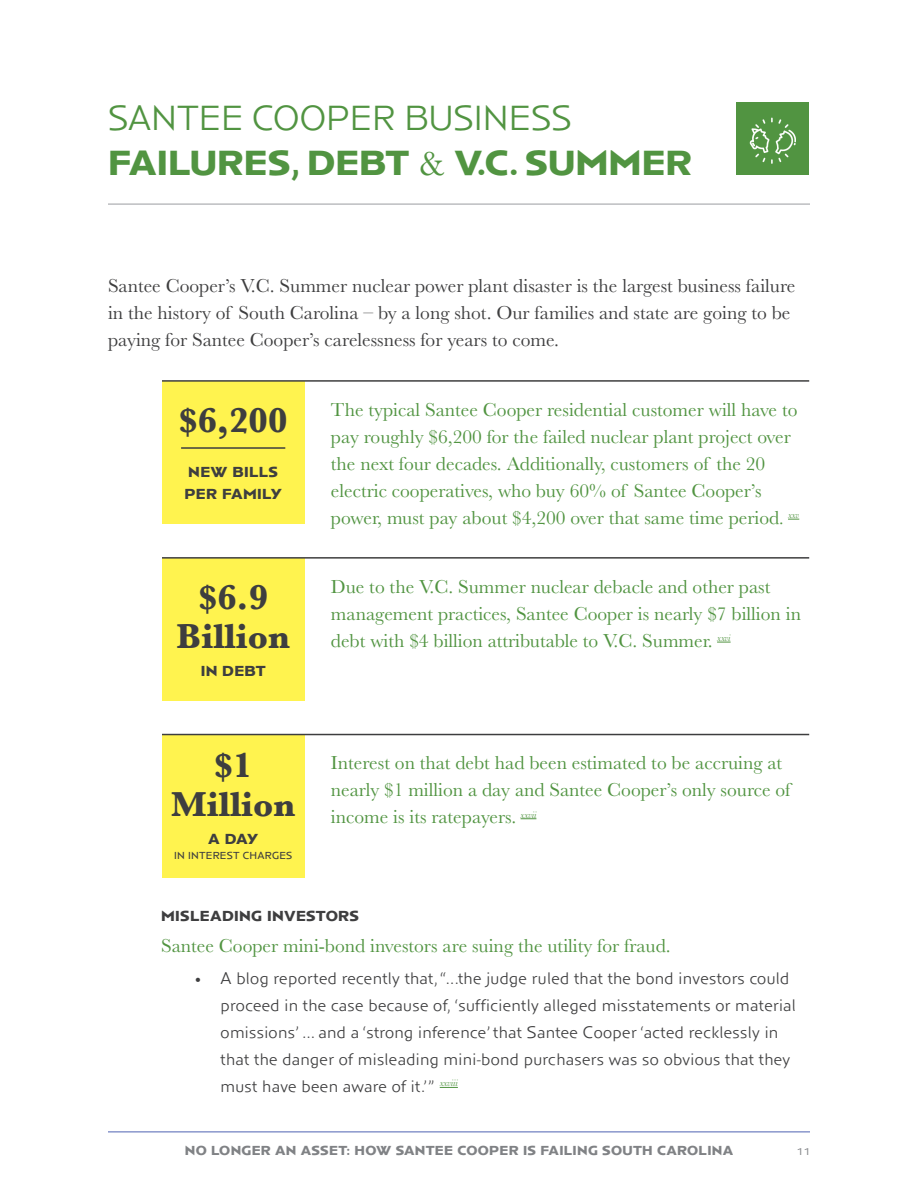
<style>
.page{position:relative;width:918px;height:1188px;background:#fff}
.page>*{position:absolute;margin:0;border:0;box-sizing:border-box;transform-origin:0 0}
.t1{font:700 36px/45px "Anisette Std Petite";color:#519441}
.t2{font:700 36px/39px "Baskerville";color:#3e3e3f;text-align:center}
.t3{font:19.5px/27px "Baskerville";color:#519441}
.t4{font:19.5px/27px "Baskerville";color:#3e3e3f}
.t5{font:300 17.25px/27px "Anisette Std Petite";letter-spacing:.02em;color:#3e3e3f}
.t6{font:700 15px/22.5px "Anisette Std Petite";letter-spacing:.02em;color:#3e3e3f}
.t7{font:700 13.5px "Anisette Std Petite";letter-spacing:.02em;color:#808285}
.t8{font:300 13.5px "Anisette Std Petite";color:#808285}
.t9{font:10.5px "Anisette Std Petite";letter-spacing:.02em;color:#3e3e3f}
.s1{font-weight:300}
.s2{font-family:"Baskerville";font-weight:400}
.s3{font-size:18px}
</style>
<div class="page">
<hr style="left:108px;top:1131px;width:702px;height:2px;background:#8997cc">
<div style="left:736px;top:102px;width:73px;height:73px;background:#519441"></div>
<hr style="left:108px;top:203px;width:702px;height:2px;background:#bcbdc0">
<img style="left:749px;top:117px;width:47px;height:47px">
<div style="left:162px;top:382px;width:142px;height:142px;background:#fff34f"></div>
<hr style="left:181px;top:447px;width:104px;height:2px;background:#3e3e3f">
<hr style="left:162px;top:380px;width:647px;height:2px;background:#3e3e3f">
<div style="left:162px;top:559px;width:142px;height:142px;background:#fff34f"></div>
<svg style="left:717px;top:642px;width:14px;height:1px"></svg>
<hr style="left:162px;top:557px;width:647px;height:2px;background:#3e3e3f">
<div style="left:162px;top:735px;width:142px;height:143px;background:#fff34f"></div>
<svg style="left:521px;top:819px;width:15px;height:1px"></svg>
<hr style="left:162px;top:734px;width:647px;height:1px;background:#3e3e3f">
<svg style="left:440px;top:1087px;width:18px;height:1px"></svg>
<h1 class="t1" style="left:108px;top:95px;width:586px"><span class="s1">SANTEE COOPER BUSINESS<br></span>FAILURES, DEBT <span class="s2">&amp;</span> V.C. SUMMER</h1>
<p class="t4" style="left:108px;top:272px;width:689px">Santee Cooper’s V.C. Summer nuclear power plant disaster is the largest business failure in the history of South Carolina – by a long shot. Our families and state are going to be paying for Santee Cooper’s carelessness for years to come.</p>
<h1 class="t2" style="left:179px;top:401px;width:110px">$6,200</h1>
<p class="t6" style="left:185px;top:461px;width:99px">NEW BILLS<br>PER FAMILY</p>
<h1 class="t2" style="left:177px;top:578px;width:115px">$6.9<br>Billion</h1>
<p class="t6" style="left:201px;top:660px;width:67px">IN DEBT</p>
<h1 class="t2" style="left:171px;top:746px;width:126px">$1<br>Million</h1>
<p class="t6" style="left:208px;top:828px;width:51px">A DAY</p>
<p class="t9" style="left:174px;top:850px;width:120px">IN INTEREST CHARGES</p>
<p class="t3" style="left:331px;top:396px;width:470px">The typical Santee Cooper residential customer will have to pay roughly $6,200 for the failed nuclear plant project over the next four decades. Additionally, customers of the 20 electric cooperatives, who buy 60% of Santee Cooper’s power, must pay about $4,200 over that same time period<span class="s3">.</span> <sup>xxv</sup></p>
<p class="t3" style="left:331px;top:573px;width:472px">Due to the V.C. Summer nuclear debacle and other past management practices, Santee Cooper is nearly $7 billion in debt with $4 billion attributable to V.C. Summer. <sup>xxvi</sup></p>
<p class="t3" style="left:331px;top:750px;width:461px">Interest on that debt had been estimated to be accruing at nearly $1 million a day and Santee Cooper’s only source of income is its ratepayers. <sup>xxvii</sup></p>
<p class="t6" style="left:161px;top:905px;width:199px">MISLEADING INVESTORS</p>
<p class="t3" style="left:161px;top:933px;width:511px">Santee Cooper mini-bond investors are suing the utility for fraud.</p>
<p class="t5" style="left:221px;top:965px;width:577px;text-indent:-27px">• A blog reported recently that, “...the judge ruled that the bond investors could proceed in the case because of, ‘sufficiently alleged misstatements or material omissions’ … and a ‘strong inference’ that Santee Cooper ‘acted recklessly in that the danger of misleading mini-bond purchasers was so obvious that they must have been aware of it.’” <sup>xxviii</sup></p>
<p class="t7" style="left:185px;top:1143px;width:550px">NO LONGER AN ASSET: HOW SANTEE COOPER IS FAILING SOUTH CAROLINA</p>
<p class="t8" style="left:797px;top:1143px;width:15px">11</p>
</div>
